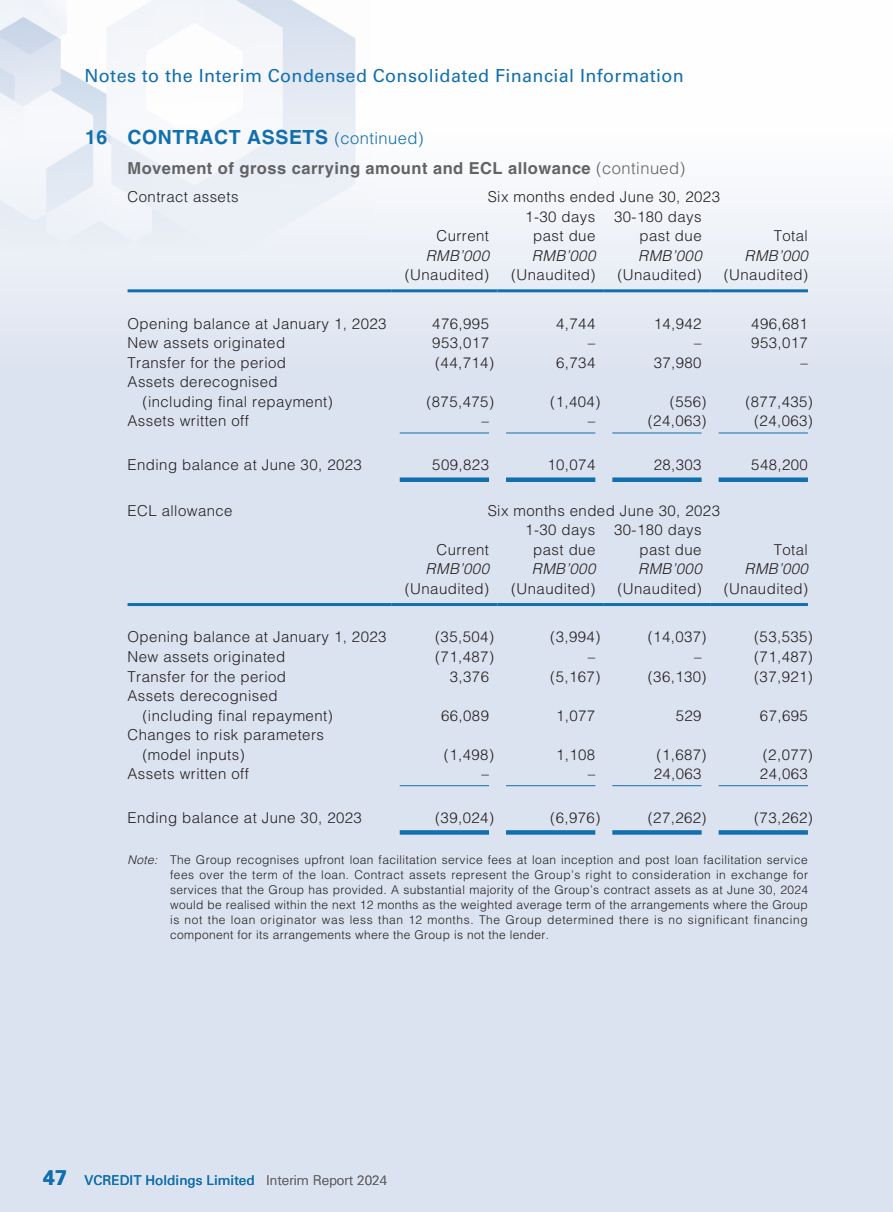
<style>
.page{position:relative;width:893px;height:1212px;background:#fff}
.page>*{position:absolute;margin:0;border:0;box-sizing:border-box;transform-origin:0 0}
.t1{font:700 21px "Univers LT Std";color:#116fae}
.t2{font:700 19.5px "Helvetica LT Std";letter-spacing:.03em;color:#116fae}
.t3{font:18px "Univers LT Std";letter-spacing:.02em;color:#116fae}
.t4{font:700 16.5px "Helvetica LT Std";letter-spacing:.03em;color:#636366}
.t5{font:300 15px/19.5px "Helvetica LT Std";letter-spacing:.03em;color:#231f20}
.t6{font:italic 300 15px "Helvetica LT Std";letter-spacing:.03em;color:#231f20}
.t7{font:13.5px "Univers LT Std";color:#116fae}
.t8{font:300 13.5px "Univers LT Std";color:#636366}
.t9{font:300 12px/15px "Helvetica LT Std";letter-spacing:.03em;color:#231f20;text-align:justify}
.s1{font-weight:300;font-size:16.5px}
.s2{font-weight:300}
.s3{font-style:italic}
</style>
<div class="page">
<div style="left:0;top:0;width:892px;height:1212px;background:linear-gradient(to bottom,#f3f5f9,#d3dcec)"></div>
<img style="left:0;top:0;width:372px;height:289px">
<hr style="left:128px;top:289px;width:263px;height:3px;background:#116fae">
<hr style="left:391px;top:289px;width:106px;height:3px;background:#116fae">
<hr style="left:497px;top:289px;width:107px;height:3px;background:#116fae">
<hr style="left:604px;top:289px;width:106px;height:3px;background:#116fae">
<hr style="left:710px;top:289px;width:98px;height:3px;background:#116fae">
<hr style="left:400px;top:433px;width:89px;height:1px;background:#116fae">
<hr style="left:506px;top:433px;width:89px;height:1px;background:#116fae">
<hr style="left:612px;top:433px;width:90px;height:1px;background:#116fae">
<hr style="left:719px;top:433px;width:89px;height:1px;background:#116fae">
<div style="left:400px;top:477px;width:89px;height:5px;background:#116fae"></div>
<div style="left:506px;top:477px;width:89px;height:5px;background:#116fae"></div>
<div style="left:612px;top:477px;width:90px;height:5px;background:#116fae"></div>
<div style="left:719px;top:477px;width:89px;height:5px;background:#116fae"></div>
<hr style="left:128px;top:603px;width:263px;height:3px;background:#116fae">
<hr style="left:391px;top:603px;width:106px;height:3px;background:#116fae">
<hr style="left:497px;top:603px;width:107px;height:3px;background:#116fae">
<hr style="left:604px;top:603px;width:106px;height:3px;background:#116fae">
<hr style="left:710px;top:603px;width:98px;height:3px;background:#116fae">
<hr style="left:400px;top:785px;width:89px;height:1px;background:#116fae">
<hr style="left:506px;top:785px;width:89px;height:1px;background:#116fae">
<hr style="left:612px;top:785px;width:90px;height:1px;background:#116fae">
<hr style="left:719px;top:785px;width:89px;height:1px;background:#116fae">
<div style="left:400px;top:830px;width:89px;height:5px;background:#116fae"></div>
<div style="left:506px;top:830px;width:89px;height:5px;background:#116fae"></div>
<div style="left:612px;top:830px;width:90px;height:5px;background:#116fae"></div>
<div style="left:719px;top:830px;width:89px;height:5px;background:#116fae"></div>
<p class="t3" style="left:85px;top:65px;width:601px">Notes to the Interim Condensed Consolidated Financial Information</p>
<h2 class="t2" style="left:85px;top:125px;width:340px">16 CONTRACT ASSETS <span class="s1">(continued)</span></h2>
<p class="t4" style="left:128px;top:158px;width:559px">Movement of gross carrying amount and ECL allowance <span class="s2">(continued)</span></p>
<p class="t5" style="left:128px;top:187px;width:112px">Contract assets</p>
<p class="t5" style="left:488px;top:187px;width:234px">Six months ended June 30, 2023</p>
<p class="t5" style="left:436px;top:226px;width:54px">Current</p>
<p class="t5" style="left:525px;top:206px;width:72px;text-align:center">1-30 days past due</p>
<p class="t5" style="left:614px;top:206px;width:89px;text-align:right">30-180 days past due</p>
<p class="t5" style="left:774px;top:226px;width:36px">Total</p>
<p class="t6" style="left:426px;top:246px;width:65px">RMB’000</p>
<p class="t6" style="left:532px;top:246px;width:65px">RMB’000</p>
<p class="t6" style="left:638px;top:246px;width:65px">RMB’000</p>
<p class="t6" style="left:745px;top:246px;width:65px">RMB’000</p>
<p class="t5" style="left:405px;top:265px;width:86px">(Unaudited)</p>
<p class="t5" style="left:511px;top:265px;width:86px">(Unaudited)</p>
<p class="t5" style="left:617px;top:265px;width:86px">(Unaudited)</p>
<p class="t5" style="left:724px;top:265px;width:86px">(Unaudited)</p>
<p class="t5" style="left:128px;top:314px;width:260px">Opening balance at January 1, 2023</p>
<p class="t5" style="left:432px;top:314px;width:58px">476,995</p>
<p class="t5" style="left:556px;top:314px;width:41px">4,744</p>
<p class="t5" style="left:654px;top:314px;width:49px">14,942</p>
<p class="t5" style="left:751px;top:314px;width:58px">496,681</p>
<p class="t5" style="left:128px;top:333px;width:159px">New assets originated</p>
<p class="t5" style="left:432px;top:333px;width:58px">953,017</p>
<p class="t5" style="left:588px;top:333px;width:9px">–</p>
<p class="t5" style="left:694px;top:333px;width:9px">–</p>
<p class="t5" style="left:751px;top:333px;width:58px">953,017</p>
<p class="t5" style="left:128px;top:353px;width:160px">Transfer for the period</p>
<p class="t5" style="left:435px;top:353px;width:60px">(44,714)</p>
<p class="t5" style="left:556px;top:353px;width:41px">6,734</p>
<p class="t5" style="left:654px;top:353px;width:49px">37,980</p>
<p class="t5" style="left:800px;top:353px;width:9px">–</p>
<p class="t5" style="left:143px;top:372px;width:192px;text-indent:-15px">Assets derecognised (including final repayment)</p>
<p class="t5" style="left:426px;top:392px;width:69px">(875,475)</p>
<p class="t5" style="left:550px;top:392px;width:52px">(1,404)</p>
<p class="t5" style="left:670px;top:392px;width:38px">(556)</p>
<p class="t5" style="left:745px;top:392px;width:69px">(877,435)</p>
<p class="t5" style="left:128px;top:411px;width:123px">Assets written off</p>
<p class="t5" style="left:481px;top:411px;width:9px">–</p>
<p class="t5" style="left:588px;top:411px;width:9px">–</p>
<p class="t5" style="left:648px;top:411px;width:60px">(24,063)</p>
<p class="t5" style="left:754px;top:411px;width:60px">(24,063)</p>
<p class="t5" style="left:128px;top:455px;width:236px">Ending balance at June 30, 2023</p>
<p class="t5" style="left:432px;top:455px;width:58px">509,823</p>
<p class="t5" style="left:547px;top:455px;width:49px">10,074</p>
<p class="t5" style="left:654px;top:455px;width:49px">28,303</p>
<p class="t5" style="left:751px;top:455px;width:58px">548,200</p>
<p class="t5" style="left:128px;top:501px;width:107px">ECL allowance</p>
<p class="t5" style="left:488px;top:501px;width:234px">Six months ended June 30, 2023</p>
<p class="t5" style="left:436px;top:540px;width:54px">Current</p>
<p class="t5" style="left:525px;top:520px;width:72px;text-align:center">1-30 days past due</p>
<p class="t5" style="left:614px;top:520px;width:89px;text-align:right">30-180 days past due</p>
<p class="t5" style="left:774px;top:540px;width:36px">Total</p>
<p class="t6" style="left:426px;top:560px;width:65px">RMB’000</p>
<p class="t6" style="left:532px;top:560px;width:65px">RMB’000</p>
<p class="t6" style="left:638px;top:560px;width:65px">RMB’000</p>
<p class="t6" style="left:745px;top:560px;width:65px">RMB’000</p>
<p class="t5" style="left:405px;top:579px;width:86px">(Unaudited)</p>
<p class="t5" style="left:511px;top:579px;width:86px">(Unaudited)</p>
<p class="t5" style="left:617px;top:579px;width:86px">(Unaudited)</p>
<p class="t5" style="left:724px;top:579px;width:86px">(Unaudited)</p>
<p class="t5" style="left:128px;top:627px;width:260px">Opening balance at January 1, 2023</p>
<p class="t5" style="left:435px;top:627px;width:60px">(35,504)</p>
<p class="t5" style="left:550px;top:627px;width:52px">(3,994)</p>
<p class="t5" style="left:648px;top:627px;width:60px">(14,037)</p>
<p class="t5" style="left:754px;top:627px;width:60px">(53,535)</p>
<p class="t5" style="left:128px;top:647px;width:159px">New assets originated</p>
<p class="t5" style="left:435px;top:647px;width:60px">(71,487)</p>
<p class="t5" style="left:588px;top:647px;width:9px">–</p>
<p class="t5" style="left:694px;top:647px;width:9px">–</p>
<p class="t5" style="left:754px;top:647px;width:60px">(71,487)</p>
<p class="t5" style="left:128px;top:666px;width:160px">Transfer for the period</p>
<p class="t5" style="left:450px;top:666px;width:41px">3,376</p>
<p class="t5" style="left:550px;top:666px;width:52px">(5,167)</p>
<p class="t5" style="left:648px;top:666px;width:60px">(36,130)</p>
<p class="t5" style="left:754px;top:666px;width:60px">(37,921)</p>
<p class="t5" style="left:143px;top:686px;width:192px;text-indent:-15px">Assets derecognised (including final repayment)</p>
<p class="t5" style="left:441px;top:705px;width:49px">66,089</p>
<p class="t5" style="left:556px;top:705px;width:41px">1,077</p>
<p class="t5" style="left:676px;top:705px;width:27px">529</p>
<p class="t5" style="left:760px;top:705px;width:49px">67,695</p>
<p class="t5" style="left:143px;top:725px;width:183px;text-indent:-15px">Changes to risk parameters (model inputs)</p>
<p class="t5" style="left:444px;top:744px;width:52px">(1,498)</p>
<p class="t5" style="left:556px;top:744px;width:41px">1,108</p>
<p class="t5" style="left:657px;top:744px;width:52px">(1,687)</p>
<p class="t5" style="left:763px;top:744px;width:52px">(2,077)</p>
<p class="t5" style="left:128px;top:764px;width:123px">Assets written off</p>
<p class="t5" style="left:481px;top:764px;width:9px">–</p>
<p class="t5" style="left:588px;top:764px;width:9px">–</p>
<p class="t5" style="left:654px;top:764px;width:49px">24,063</p>
<p class="t5" style="left:760px;top:764px;width:49px">24,063</p>
<p class="t5" style="left:128px;top:807px;width:236px">Ending balance at June 30, 2023</p>
<p class="t5" style="left:435px;top:807px;width:60px">(39,024)</p>
<p class="t5" style="left:550px;top:807px;width:52px">(6,976)</p>
<p class="t5" style="left:648px;top:807px;width:60px">(27,262)</p>
<p class="t5" style="left:754px;top:807px;width:60px">(73,262)</p>
<p class="t9" style="left:170px;top:852px;width:640px;text-indent:-43px"><span class="s3">Note:</span> The Group recognises upfront loan facilitation service fees at loan inception and post loan facilitation service fees over the term of the loan. Contract assets represent the Group’s right to consideration in exchange for services that the Group has provided. A substantial majority of the Group’s contract assets as at June 30, 2024 would be realised within the next 12 months as the weighted average term of the arrangements where the Group is not the loan originator was less than 12 months. The Group determined there is no significant financing component for its arrangements where the Group is not the lender.</p>
<h1 class="t1" style="left:43px;top:1165px;width:25px">47</h1>
<p class="t7" style="left:85px;top:1172px;width:172px">VCREDIT Holdings Limited</p>
<p class="t8" style="left:266px;top:1172px;width:123px">Interim Report 2024</p>
</div>
